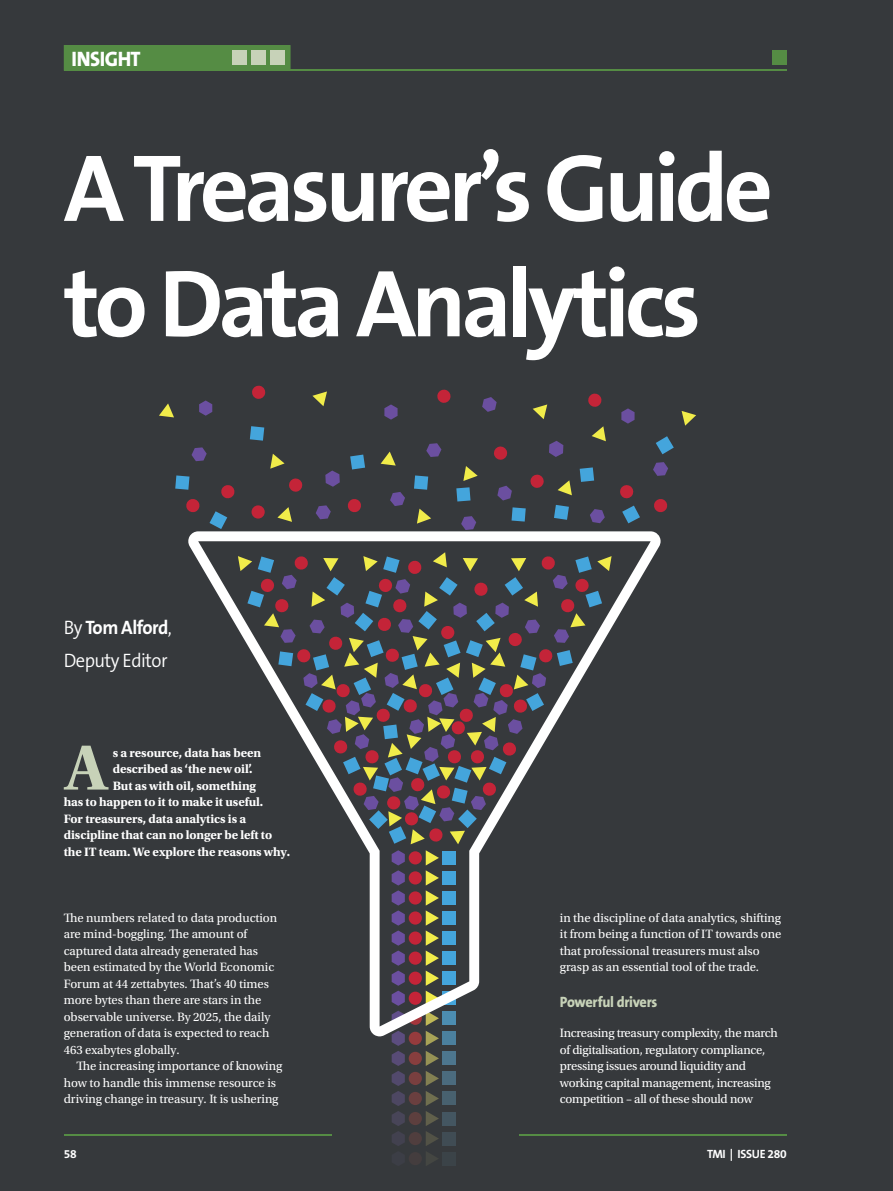
<style>
.page{position:relative;width:893px;height:1191px;background:#36393c}
.page>*{position:absolute;margin:0;border:0;box-sizing:border-box;transform-origin:0 0}
.t1{font:700 96.15px/115.4px "The Sans B7";letter-spacing:-.05em;color:#fff}
.t2{font:700 66.75px "Utopia Std";color:#c7d2b8}
.t3{font:800 21px "The Sans B8";letter-spacing:-.025em;color:#fff;scale:.95 1}
.t4{font:700 19.5px "The Sans B7";letter-spacing:-.03em;color:#fff;scale:.95 1}
.t5{font:300 19.5px "The Sans B4";letter-spacing:-.03em;color:#fff;scale:.95 1}
.t6{font:800 15px "The Sans B8";letter-spacing:-.02em;color:#c7d2b8;scale:.95 1}
.t7{font:12.75px/16.5px "Utopia Std";letter-spacing:-.005em;color:#fff}
.t8{font:700 12.75px "Utopia Std";letter-spacing:-.01em;color:#fff}
.t9{font:700 12px "The Sans B7";letter-spacing:-.03em;color:#fff}
.s1{font-family:"The Sans B4";font-weight:300}
</style>
<div class="page">
<svg style="left:461px;top:516px;width:15px;height:14px"></svg>
<svg style="left:347px;top:499px;width:14px;height:14px"></svg>
<svg style="left:390px;top:492px;width:15px;height:14px"></svg>
<svg style="left:437px;top:389px;width:14px;height:14px"></svg>
<svg style="left:494px;top:446px;width:14px;height:14px"></svg>
<svg style="left:384px;top:404px;width:14px;height:15px"></svg>
<svg style="left:381px;top:451px;width:15px;height:14px"></svg>
<svg style="left:159px;top:403px;width:15px;height:14px"></svg>
<svg style="left:277px;top:507px;width:15px;height:15px"></svg>
<svg style="left:533px;top:404px;width:14px;height:15px"></svg>
<svg style="left:456px;top:487px;width:14px;height:14px"></svg>
<svg style="left:463px;top:466px;width:15px;height:15px"></svg>
<svg style="left:417px;top:508px;width:14px;height:15px"></svg>
<svg style="left:414px;top:475px;width:14px;height:15px"></svg>
<svg style="left:426px;top:443px;width:15px;height:14px"></svg>
<svg style="left:325px;top:470px;width:15px;height:17px"></svg>
<svg style="left:316px;top:505px;width:15px;height:14px"></svg>
<svg style="left:186px;top:499px;width:14px;height:14px"></svg>
<svg style="left:252px;top:385px;width:14px;height:14px"></svg>
<svg style="left:289px;top:478px;width:14px;height:14px"></svg>
<svg style="left:199px;top:400px;width:13px;height:16px"></svg>
<svg style="left:350px;top:454px;width:15px;height:15px"></svg>
<svg style="left:312px;top:391px;width:15px;height:15px"></svg>
<svg style="left:221px;top:485px;width:14px;height:14px"></svg>
<svg style="left:270px;top:454px;width:15px;height:15px"></svg>
<svg style="left:175px;top:475px;width:14px;height:15px"></svg>
<div style="left:251px;top:505px;width:14px;height:13px;background:#c42438;border-radius:50%"></div>
<svg style="left:192px;top:447px;width:15px;height:14px"></svg>
<svg style="left:209px;top:511px;width:18px;height:18px"></svg>
<svg style="left:250px;top:426px;width:14px;height:14px"></svg>
<svg style="left:549px;top:441px;width:14px;height:16px"></svg>
<svg style="left:554px;top:505px;width:15px;height:15px"></svg>
<svg style="left:654px;top:499px;width:14px;height:14px"></svg>
<svg style="left:590px;top:509px;width:15px;height:14px"></svg>
<svg style="left:656px;top:436px;width:18px;height:18px"></svg>
<svg style="left:588px;top:393px;width:14px;height:14px"></svg>
<svg style="left:530px;top:474px;width:14px;height:14px"></svg>
<svg style="left:621px;top:408px;width:14px;height:15px"></svg>
<svg style="left:620px;top:485px;width:14px;height:14px"></svg>
<svg style="left:653px;top:462px;width:15px;height:14px"></svg>
<svg style="left:682px;top:411px;width:14px;height:15px"></svg>
<svg style="left:512px;top:507px;width:14px;height:14px"></svg>
<svg style="left:558px;top:480px;width:14px;height:15px"></svg>
<svg style="left:592px;top:426px;width:14px;height:15px"></svg>
<svg style="left:622px;top:505px;width:18px;height:18px"></svg>
<svg style="left:580px;top:467px;width:14px;height:15px"></svg>
<svg style="left:497px;top:486px;width:15px;height:14px"></svg>
<svg style="left:482px;top:397px;width:15px;height:15px"></svg>
<div style="left:443px;top:1031px;width:13px;height:14px;background:#4b809e"></div>
<div style="left:409px;top:1031px;width:13px;height:14px;background:#953b3d;border-radius:6px"></div>
<div style="left:443px;top:1051px;width:13px;height:14px;background:#4d768e"></div>
<div style="left:409px;top:1051px;width:13px;height:14px;background:#873e3e;border-radius:7px"></div>
<div style="left:443px;top:1071px;width:13px;height:14px;background:#4b6b7e"></div>
<div style="left:409px;top:1071px;width:13px;height:14px;background:#793f3f;border-radius:6px"></div>
<div style="left:443px;top:1091px;width:13px;height:14px;background:#48616f"></div>
<div style="left:409px;top:1091px;width:13px;height:14px;background:#6a3f3f;border-radius:6px"></div>
<div style="left:443px;top:1112px;width:13px;height:13px;background:#445661"></div>
<div style="left:409px;top:1112px;width:13px;height:13px;background:#5d3f3e;border-radius:7px"></div>
<div style="left:443px;top:1132px;width:13px;height:13px;background:#404c54"></div>
<div style="left:409px;top:1132px;width:13px;height:13px;background:#503e3e;border-radius:7px"></div>
<div style="left:443px;top:1152px;width:13px;height:13px;background:#3b4348"></div>
<div style="left:409px;top:1152px;width:13px;height:13px;background:#443d3e;border-radius:6px"></div>
<svg style="left:392px;top:1036px;width:13px;height:110px"></svg>
<svg style="left:426px;top:1036px;width:13px;height:130px"></svg>
<svg style="left:188px;top:531px;width:473px;height:505px"></svg>
<hr style="left:64px;top:1134px;width:268px;height:1px;background:#558c44">
<hr style="left:64px;top:70px;width:723px;height:1px;background:#558c44">
<div style="left:772px;top:50px;width:15px;height:14px;background:#558c44"></div>
<div style="left:64px;top:45px;width:227px;height:25px;background:#558c44"></div>
<div style="left:232px;top:50px;width:15px;height:15px;background:#c7d2b8"></div>
<div style="left:251px;top:50px;width:15px;height:15px;background:#c7d2b8"></div>
<div style="left:270px;top:50px;width:15px;height:15px;background:#c7d2b8"></div>
<hr style="left:519px;top:1134px;width:268px;height:1px;background:#558c44">
<h3 class="t3" style="left:72px;top:47px;width:74px">INSIGHT</h3>
<h1 class="t1" style="left:64px;top:134px;width:711px">A Treasurer’s Guide to Data Analytics</h1>
<h3 class="t4" style="left:64px;top:617px;width:115px"><span class="s1">By</span> Tom Alford<span class="s1">,</span></h3>
<h3 class="t5" style="left:64px;top:650px;width:111px">Deputy Editor</h3>
<h2 class="t2" style="left:64px;top:729px;width:45px">A</h2>
<p class="t8" style="left:113px;top:745px;width:150px">s a resource, data has been</p>
<p class="t8" style="left:113px;top:761px;width:141px">described as ‘the new oil’.</p>
<p class="t8" style="left:113px;top:778px;width:145px">But as with oil, something</p>
<p class="t8" style="left:64px;top:794px;width:201px">has to happen to it to make it useful.</p>
<p class="t8" style="left:64px;top:811px;width:184px">For treasurers, data analytics is a</p>
<p class="t8" style="left:64px;top:827px;width:210px">discipline that can no longer be left to</p>
<p class="t8" style="left:64px;top:844px;width:228px">the IT team. We explore the reasons why.</p>
<p class="t7" style="left:64px;top:909px;width:215px">The numbers related to data production are mind-boggling. The amount of captured data already generated has been estimated by the World Economic Forum at 44 zettabytes. That’s 40 times more bytes than there are stars in the observable universe. By 2025, the daily generation of data is expected to reach 463 exabytes globally.</p>
<p class="t7" style="left:64px;top:1058px;width:220px;text-indent:13px">The increasing importance of knowing how to handle this immense resource is driving change in treasury. It is ushering</p>
<p class="t7" style="left:560px;top:909px;width:223px">in the discipline of data analytics, shifting it from being a function of IT towards one that professional treasurers must also grasp as an essential tool of the trade.</p>
<p class="t6" style="left:560px;top:994px;width:104px">Powerful drivers</p>
<p class="t7" style="left:560px;top:1025px;width:219px">Increasing treasury complexity, the march of digitalisation, regulatory compliance, pressing issues around liquidity and working capital management, increasing competition – all of these should now</p>
<p class="t9" style="left:64px;top:1147px;width:14px">58</p>
<p class="t9" style="left:707px;top:1147px;width:81px">TMI | ISSUE 280</p>
</div>
